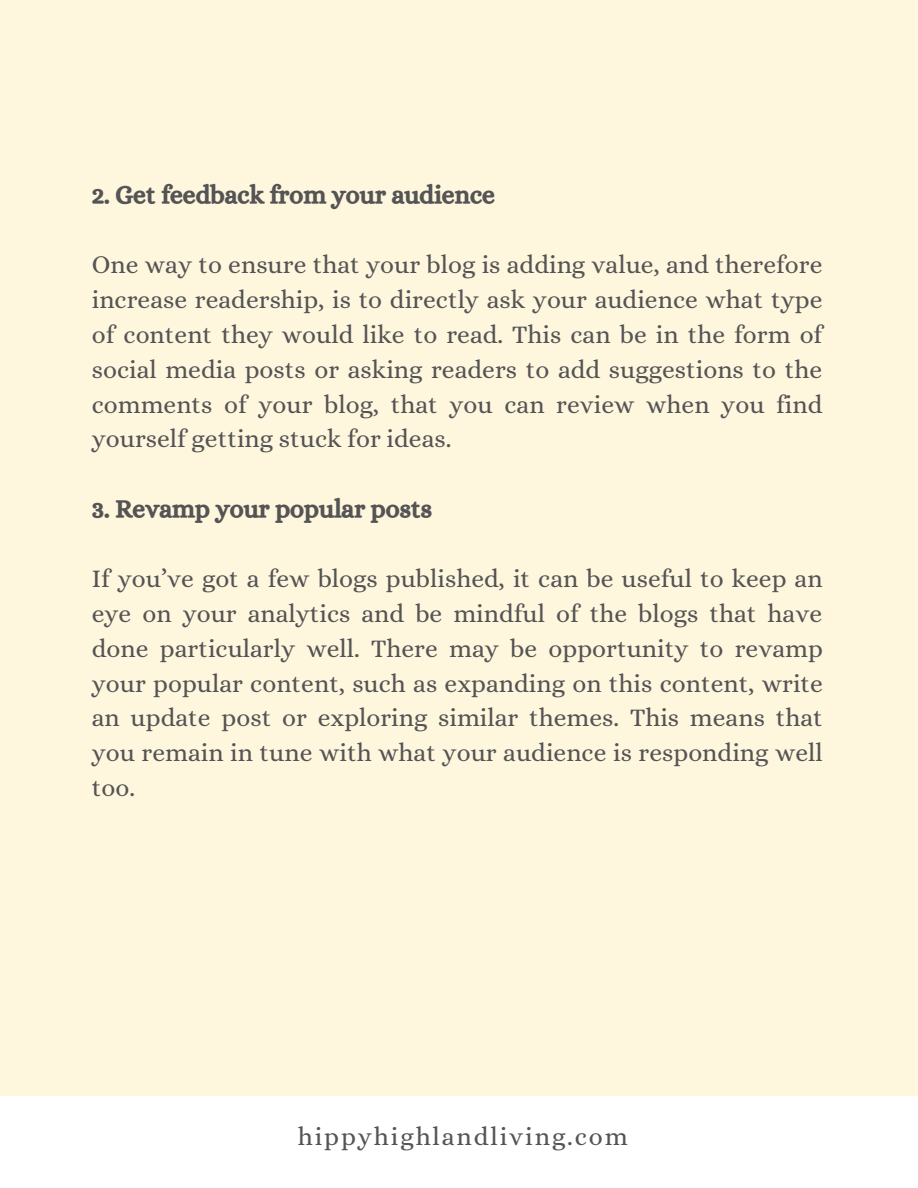
<style>
.page{position:relative;width:918px;height:1188px;background:#fff6de}
.page>*{position:absolute;margin:0;border:0;box-sizing:border-box;transform-origin:0 0}
.t1{font:25.65px "Alice";letter-spacing:.075em;color:#545454}
.t2{font:25.5px/34.8px "Alice";color:#545454;text-align:justify}
.t3{font:25.5px "CA Generated";color:#545454}
</style>
<div class="page">
<div style="left:0;top:1096px;width:918px;height:92px;background:#fff"></div>
<p class="t3" style="left:92px;top:180px;width:405px">2. Get feedback from your audience</p>
<p class="t2" style="left:92px;top:247px;width:732px">One way to ensure that your blog is adding value, and therefore increase readership, is to directly ask your audience what type of content they would like to read. This can be in the form of social media posts or asking readers to add suggestions to the comments of your blog, that you can review when you find yourself getting stuck for ideas.</p>
<p class="t3" style="left:92px;top:494px;width:342px">3. Revamp your popular posts</p>
<p class="t2" style="left:92px;top:561px;width:733px">If you’ve got a few blogs published, it can be useful to keep an eye on your analytics and be mindful of the blogs that have done particularly well. There may be opportunity to revamp your popular content, such as expanding on this content, write an update post or exploring similar themes. This means that you remain in tune with what your audience is responding well too.</p>
<p class="t1" style="left:298px;top:1122px;width:332px">hippyhighlandliving.com</p>
</div>
